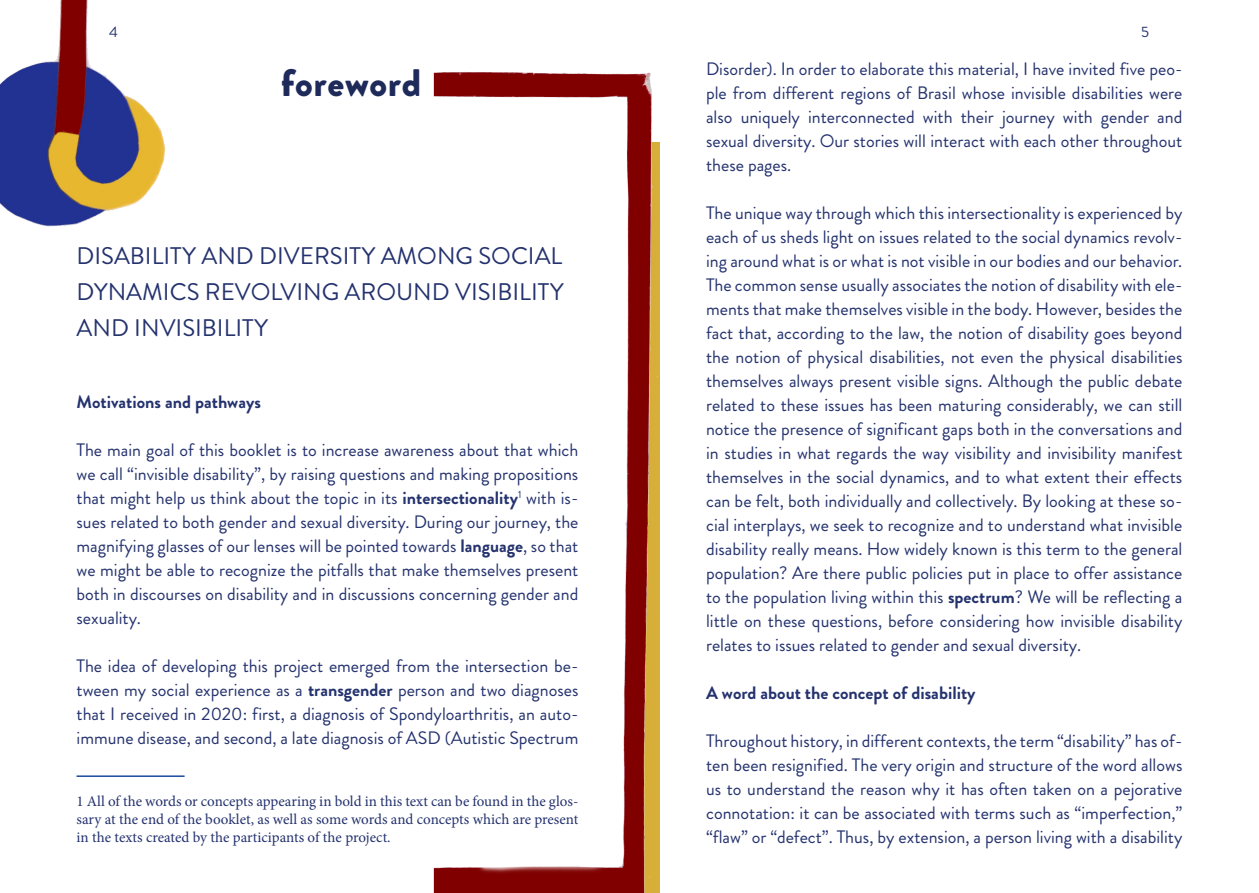
<style>
.page{position:relative;width:1259px;height:893px;background:#fff}
.page>*{position:absolute;margin:0;border:0;box-sizing:border-box;transform-origin:0 0}
.t1{font:900 38.25px "Brandon Grotesque";letter-spacing:.02em;color:#1e2a5a}
.Sinopse___Título{font:24px/36px "Brandon Grotesque";color:#24326e;text-align:justify}
.texto_corrido{font:18px/24px "Brandon Grotesque";color:#24326e;text-align:justify}
.texto_corrido-2{font:700 18px "Brandon Grotesque";color:#24326e}
.t2{font:15px/18px "Minion Pro";color:#24326e;text-align:justify}
.t3{font:15px "Brandon Grotesque";color:#24326e}
.s1{font-weight:700}
</style>
<div class="page">
<img style="left:434px;top:71px;width:226px;height:822px">
<img style="left:0;top:0;width:165px;height:227px">
<hr style="left:77px;top:775px;width:108px;height:2px;background:#184a9c">
<p class="t3" style="left:109px;top:21px;width:10px">4</p>
<p class="t3" style="left:1141px;top:22px;width:9px">5</p>
<p class="t1" style="left:281px;top:56px;width:142px">foreword</p>
<p class="Sinopse___Título" style="left:77px;top:238px;width:488px">DISABILITY AND DIVERSITY AMONG SOCIAL DYNAMICS REVOLVING AROUND VISIBILITY AND INVISIBILITY</p>
<p class="texto_corrido-2" style="left:77px;top:389px;width:186px">Motivations and pathways</p>
<p class="texto_corrido" style="left:77px;top:438px;width:503px">The main goal of this booklet is to increase awareness about that which we call “invisible disability”, by raising questions and making propositions that might help us think about the topic in its <span class="s1">intersectionality</span><sup>1</sup> with is&shy;sues related to both gender and sexual diversity. During our journey, the magnifying glasses of our lenses will be pointed towards <span class="s1">language</span>, so that we might be able to recognize the pitfalls that make themselves present both in discourses on disability and in discussions concerning gender and sexuality.</p>
<p class="texto_corrido" style="left:77px;top:654px;width:503px">The idea of developing this project emerged from the intersection be&shy;tween my social experience as a <span class="s1">transgender</span> person and two diagnoses that I received in 2020: first, a diagnosis of Spondyloarthritis, an auto&shy;immune disease, and second, a late diagnosis of ASD (Autistic Spectrum</p>
<p class="t2" style="left:77px;top:792px;width:503px">1 All of the words or concepts appearing in bold in this text can be found in the glos&shy;sary at the end of the booklet, as well as some words and concepts which are present in the texts created by the participants of the project.</p>
<p class="texto_corrido" style="left:706px;top:57px;width:478px">Disorder). In order to elaborate this material, I have invited five peo&shy;ple from different regions of Brasil whose invisible disabilities were also uniquely interconnected with their journey with gender and sexual diversity. Our stories will interact with each other throughout these pages.</p>
<p class="texto_corrido" style="left:706px;top:201px;width:478px">The unique way through which this intersectionality is experienced by each of us sheds light on issues related to the social dynamics revolv&shy;ing around what is or what is not visible in our bodies and our behavior.<br>The common sense usually associates the notion of disability with ele&shy;ments that make themselves visible in the body. However, besides the fact that, according to the law, the notion of disability goes beyond the notion of physical disabilities, not even the physical disabilities themselves always present visible signs. Although the public debate related to these issues has been maturing considerably, we can still notice the presence of significant gaps both in the conversations and in studies in what regards the way visibility and invisibility manifest themselves in the social dynamics, and to what extent their effects can be felt, both individually and collectively. By looking at these so&shy;cial interplays, we seek to recognize and to understand what invisible disability really means. How widely known is this term to the general population? Are there public policies put in place to offer assistance to the population living within this <span class="s1">spectrum</span>? We will be reflecting a little on these questions, before considering how invisible disability relates to issues related to gender and sexual diversity.</p>
<p class="texto_corrido-2" style="left:706px;top:681px;width:271px">A word about the concept of disability</p>
<p class="texto_corrido" style="left:706px;top:729px;width:478px">Throughout history, in different contexts, the term “disability” has of&shy;ten been resignified. The very origin and structure of the word allows us to understand the reason why it has often taken on a pejorative connotation: it can be associated with terms such as “imperfection,” “flaw” or “defect”. Thus, by extension, a person living with a disability</p>
</div>
